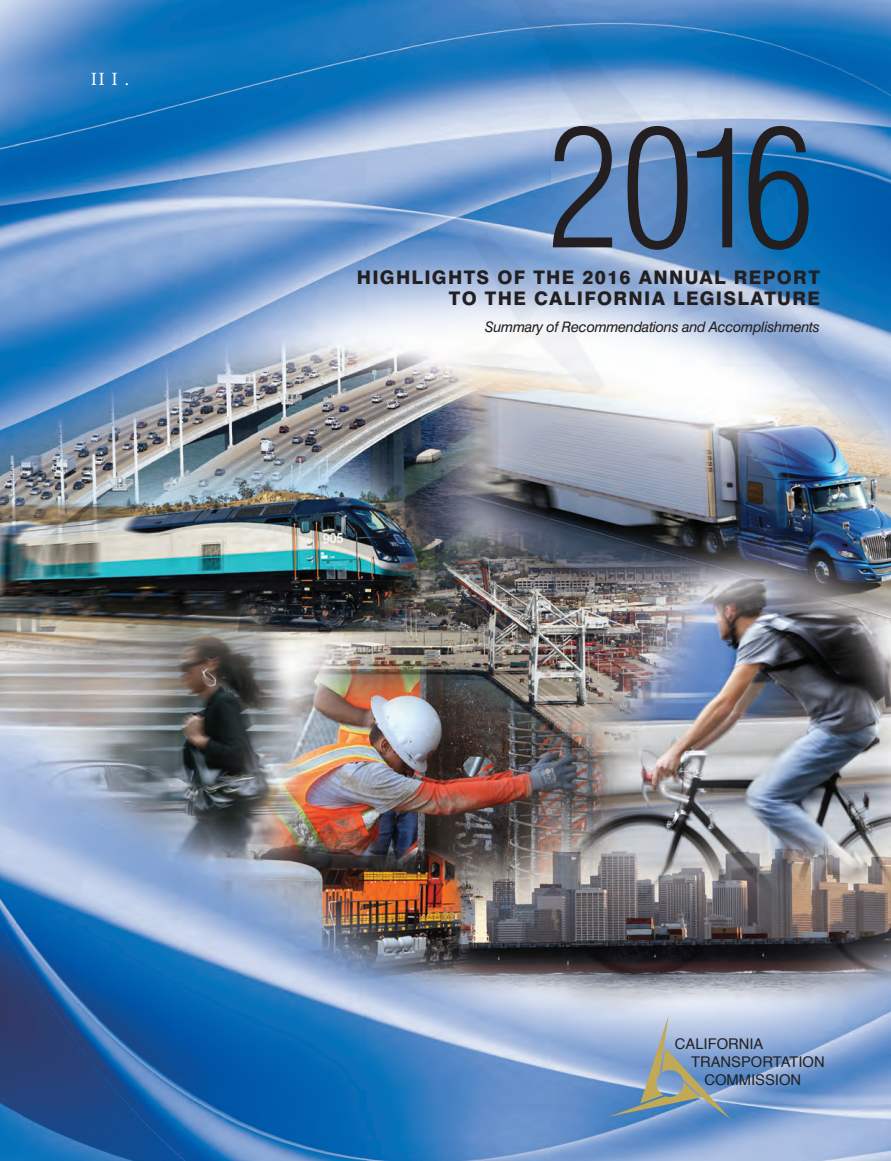
<style>
.page{position:relative;width:891px;height:1161px;background:#fff}
.page>*{position:absolute;margin:0;border:0;box-sizing:border-box;transform-origin:0 0}
.t1{font:300 condensed 162.3px "Swiss 721 BT";color:#231f20}
.t2{font:800 18.75px "Swiss 721 BT";letter-spacing:.07em;color:#231f20}
.t3{font:18.75px "Minion Pro";color:#fff}
.t4{font:14.7px "Helvetica";color:#231f20}
.t5{font:italic 14.55px "Swiss 721 BT";letter-spacing:-.02em;color:#231f20}
</style>
<div class="page">
<img style="left:0;top:0;width:891px;height:1161px">
<img style="left:264px;top:0;width:627px;height:649px">
<svg style="left:608px;top:1015px;width:123px;height:104px"></svg>
<p class="t3" style="left:91px;top:67px;width:40px">II I .</p>
<p class="t1" style="left:545px;top:91px;width:273px">2016</p>
<p class="t2" style="left:357px;top:265px;width:465px">HIGHLIGHTS OF THE 2016 ANNUAL REPORT</p>
<p class="t2" style="left:449px;top:287px;width:373px">TO THE CALIFORNIA LEGISLATURE</p>
<p class="t5" style="left:485px;top:318px;width:336px">Summary of Recommendations and Accomplishments</p>
<p class="t4" style="left:675px;top:1033px;width:90px">CALIFORNIA</p>
<p class="t4" style="left:691px;top:1051px;width:135px">TRANSPORTATION</p>
<p class="t4" style="left:704px;top:1068px;width:98px">COMMISSION</p>
</div>
